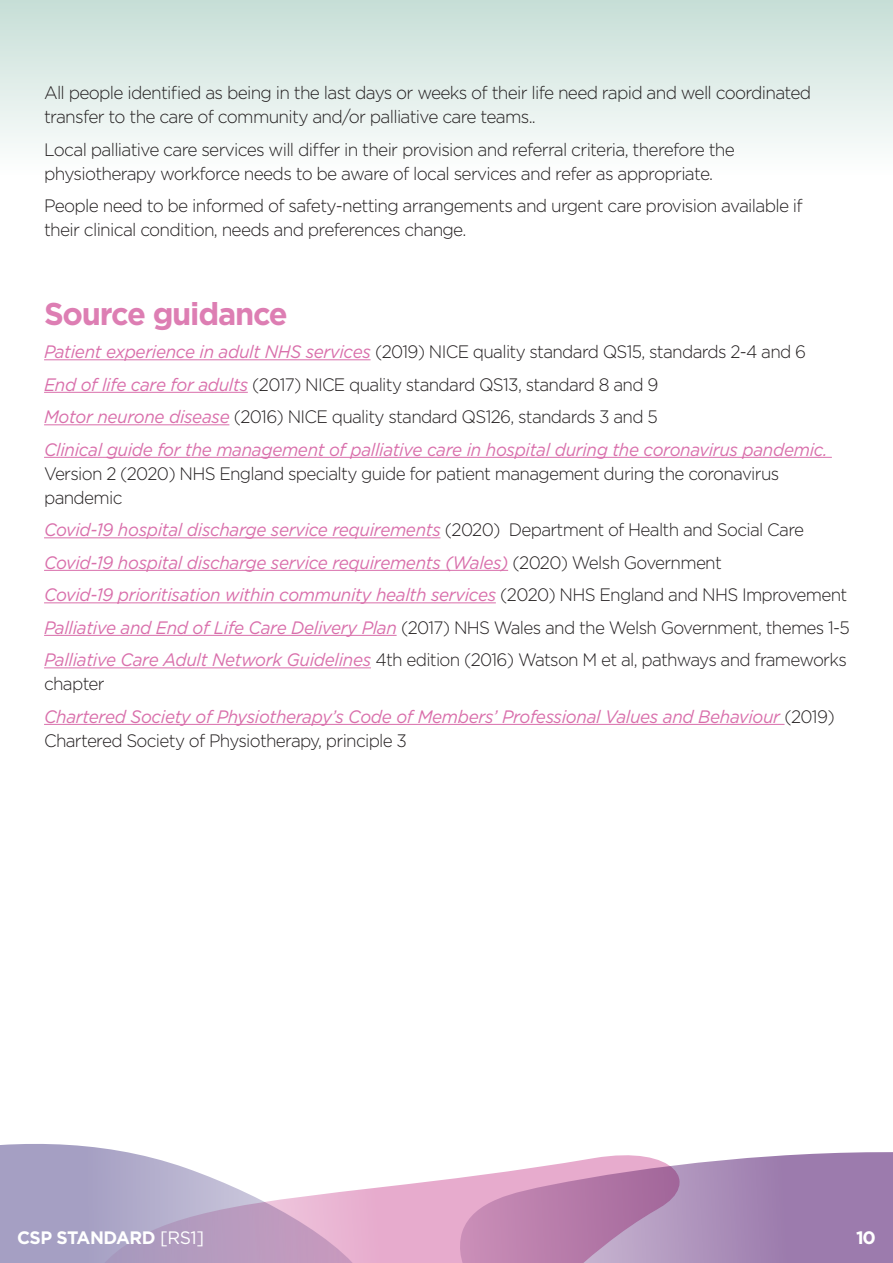
<style>
.page{position:relative;width:893px;height:1263px;background:#fff}
.page>*{position:absolute;margin:0;border:0;box-sizing:border-box;transform-origin:0 0}
.Body_copy{font:700 31.5px "Gotham";letter-spacing:-.04em;color:#dd7eb3}
.Body_copy-2{font:300 18px/24px "Gotham";letter-spacing:-.04em;color:#231f20;scale:.95 1}
.Body_copy-3{font:300 18px/24px "Gotham";letter-spacing:-.04em;color:#231f20;scale:.96 1}
.Body_copy-4{font:italic 18px/24px "Gotham";letter-spacing:-.02em;color:#d96fab;scale:.95 1}
.Body_copy-5{font:700 18px "Gotham";letter-spacing:-.025em;color:#fff}
.s1{font-weight:400;font-style:italic;color:#d96fab}
.s2{font-weight:300;font-style:normal;color:#231f20}
.s3{font-weight:400}
</style>
<div class="page">
<div style="left:0;top:1144px;width:125px;height:119px;background:#a59fc3"></div>
<svg style="left:688px;top:1152px;width:205px;height:111px;background:#a486b3"></svg>
<svg style="left:65px;top:1152px;width:623px;height:111px"></svg>
<div style="left:0;top:0;width:893px;height:293px;background:linear-gradient(to bottom,#cfe3dd,#fff)"></div>
<hr style="left:44px;top:359px;width:327px;height:1px;background:#d96fab">
<hr style="left:44px;top:392px;width:204px;height:1px;background:#d96fab">
<hr style="left:44px;top:424px;width:185px;height:1px;background:#d96fab">
<hr style="left:44px;top:457px;width:788px;height:1px;background:#d96fab">
<hr style="left:44px;top:537px;width:396px;height:1px;background:#d96fab">
<hr style="left:44px;top:570px;width:464px;height:1px;background:#d96fab">
<hr style="left:44px;top:602px;width:452px;height:1px;background:#d96fab">
<hr style="left:44px;top:635px;width:353px;height:1px;background:#d96fab">
<hr style="left:44px;top:667px;width:327px;height:1px;background:#d96fab">
<hr style="left:44px;top:724px;width:740px;height:1px;background:#d96fab">
<p class="Body_copy-3" style="left:44px;top:81px;width:801px">All people identified as being in the last days or weeks of their life need rapid and well coordinated transfer to the care of community and/or palliative care teams..</p>
<p class="Body_copy-3" style="left:44px;top:137px;width:721px">Local palliative care services will differ in their provision and referral criteria, therefore the physiotherapy workforce needs to be aware of local services and refer as appropriate.</p>
<p class="Body_copy-3" style="left:44px;top:194px;width:792px">People need to be informed of safety-netting arrangements and urgent care provision available if their clinical condition, needs and preferences change.</p>
<p class="Body_copy" style="left:44px;top:293px;width:245px">Source guidance</p>
<p class="Body_copy-2" style="left:44px;top:339px;width:804px"><span class="s1">Patient experience in adult NHS services</span> (2019) NICE quality standard QS15, standards 2-4 and 6</p>
<p class="Body_copy-2" style="left:44px;top:372px;width:648px"><span class="s1">End of life care for adults</span> (2017) NICE quality standard QS13, standard 8 and 9</p>
<p class="Body_copy-2" style="left:44px;top:404px;width:647px"><span class="s1">Motor neurone disease</span> (2016) NICE quality standard QS126, standards 3 and 5</p>
<p class="Body_copy-2" style="left:44px;top:437px;width:826px"><span class="s1">Clinical guide for the management of palliative care in hospital during the coronavirus pandemic.<br></span>Version 2 (2020) NHS England specialty guide for patient management during the coronavirus pandemic</p>
<p class="Body_copy-4" style="left:44px;top:517px;width:801px">Covid-19 hospital discharge service requirements <span class="s2">(2020) Department of Health and Social Care</span></p>
<p class="Body_copy-4" style="left:44px;top:550px;width:715px">Covid-19 hospital discharge service requirements (Wales) <span class="s2">(2020) Welsh Government</span></p>
<p class="Body_copy-4" style="left:44px;top:582px;width:847px">Covid-19 prioritisation within community health services <span class="s2">(2020) NHS England and NHS Improvement</span></p>
<p class="Body_copy-2" style="left:44px;top:615px;width:850px"><span class="s1">Palliative and End of Life Care Delivery Plan</span> (2017) NHS Wales and the Welsh Government, themes 1-5</p>
<p class="Body_copy-2" style="left:44px;top:647px;width:846px"><span class="s1">Palliative Care Adult Network Guidelines</span> 4th edition (2016) Watson M et al, pathways and frameworks chapter</p>
<p class="Body_copy-4" style="left:44px;top:704px;width:834px">Chartered Society of Physiotherapy’s Code of Members’ Professional Values and Behaviour <span class="s2">(2019)<br>Chartered Society of Physiotherapy, principle 3</span></p>
<p class="Body_copy-5" style="left:17px;top:1226px;width:189px">CSP STANDARD <span class="s3">[RS1]</span></p>
<p class="Body_copy-5" style="left:856px;top:1226px;width:21px">10</p>
</div>
